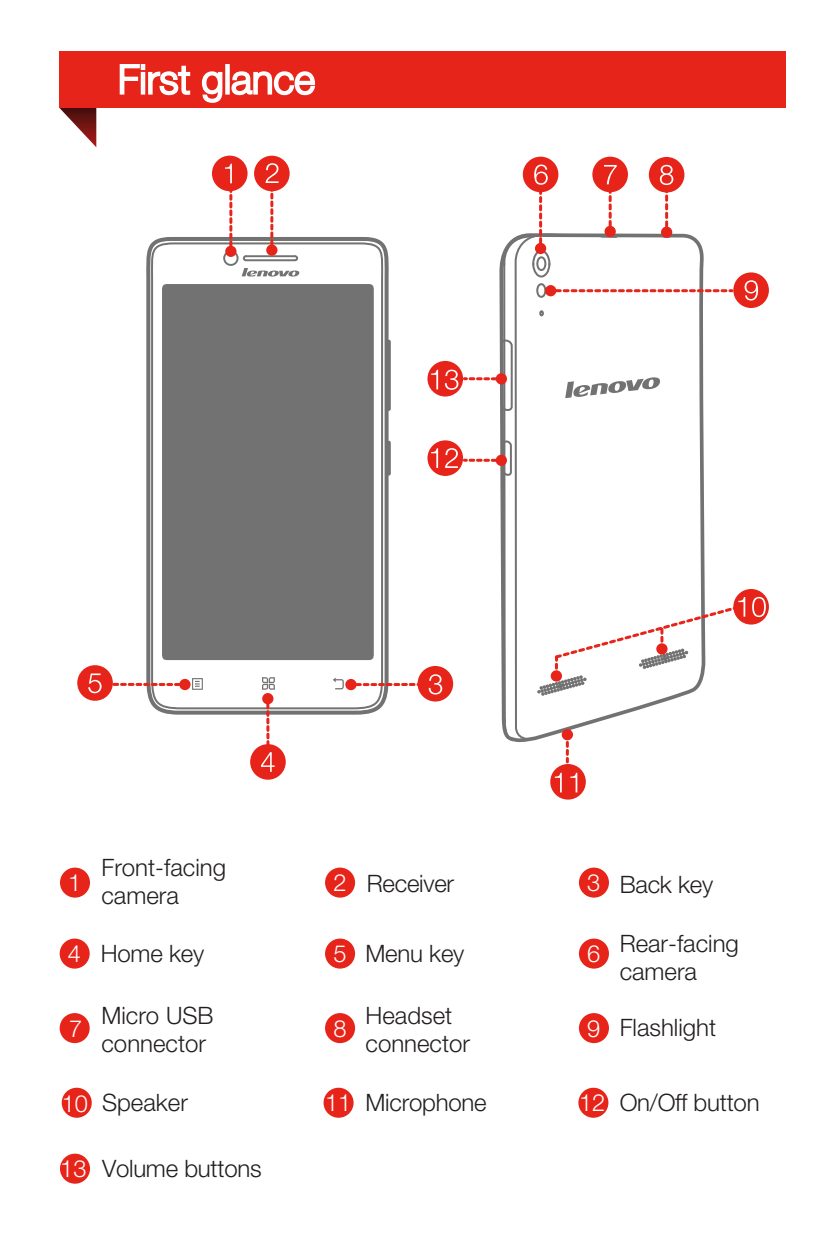
<style>
.page{position:relative;width:839px;height:1247px;background:#fff}
.page>*{position:absolute;margin:0;border:0;box-sizing:border-box;transform-origin:0 0}
.t1{font:300 40px "Helvetica Neue LT Std";color:#fff}
.t2{font:300 24px/28px "Helvetica Neue LT Std";color:#231f20}
.t3{font:300 23.6px "Helvetica Neue LT Std";color:#fff}
.s1{font-size:23.6px;color:#fff}
</style>
<div class="page">
<div style="left:579px;top:938px;width:30px;height:30px;background:#e72419;border-radius:50%"></div>
<div style="left:325px;top:938px;width:30px;height:30px;background:#e72419;border-radius:50%"></div>
<div style="left:60px;top:938px;width:30px;height:30px;background:#e72419;border-radius:50%"></div>
<svg style="left:498px;top:258px;width:207px;height:464px"></svg>
<svg style="left:513px;top:299px;width:149px;height:442px"></svg>
<hr style="left:503px;top:263px;width:2px;height:459px;background:#717271">
<svg style="left:502px;top:716px;width:13px;height:26px"></svg>
<svg style="left:565px;top:377px;width:95px;height:21px"></svg>
<svg style="left:538px;top:310px;width:7px;height:6px"></svg>
<div style="left:60px;top:1013px;width:30px;height:30px;background:#e72419;border-radius:50%"></div>
<div style="left:62px;top:1087px;width:30px;height:30px;background:#e72419;border-radius:50%"></div>
<div style="left:60px;top:1153px;width:30px;height:30px;background:#e72419;border-radius:50%"></div>
<div style="left:325px;top:1013px;width:30px;height:30px;background:#e72419;border-radius:50%"></div>
<div style="left:323px;top:1087px;width:30px;height:30px;background:#e72419;border-radius:50%"></div>
<div style="left:579px;top:1013px;width:30px;height:30px;background:#e72419;border-radius:50%"></div>
<div style="left:578px;top:1087px;width:30px;height:30px;background:#e72419;border-radius:50%"></div>
<svg style="left:146px;top:237px;width:245px;height:479px"></svg>
<svg style="left:149px;top:241px;width:238px;height:469px"></svg>
<svg style="left:387px;top:442px;width:4px;height:32px"></svg>
<svg style="left:387px;top:341px;width:4px;height:68px"></svg>
<svg style="left:192px;top:678px;width:11px;height:12px"></svg>
<svg style="left:195px;top:681px;width:5px;height:5px"></svg>
<svg style="left:333px;top:677px;width:11px;height:12px"></svg>
<svg style="left:262px;top:677px;width:13px;height:12px"></svg>
<div style="left:417px;top:666px;width:36px;height:35px;background:#e72419;border-radius:50%"></div>
<svg style="left:428px;top:674px;width:14px;height:20px"></svg>
<div style="left:212px;top:156px;width:35px;height:35px;background:#e72419;border-radius:50%"></div>
<div style="left:502px;top:440px;width:10px;height:36px;border:2px solid #717271;border-radius:4px"></div>
<svg style="left:464px;top:339px;width:49px;height:72px"></svg>
<div style="left:495px;top:373px;width:12px;height:11px;background:#e72419;border-radius:50%"></div>
<svg style="left:464px;top:459px;width:31px;height:3px"></svg>
<div style="left:495px;top:455px;width:12px;height:11px;background:#e72419;border-radius:50%"></div>
<div style="left:254px;top:156px;width:35px;height:35px;background:#e72419;border-radius:50%"></div>
<svg style="left:222px;top:163px;width:77px;height:113px"></svg>
<svg style="left:566px;top:740px;width:3px;height:22px"></svg>
<div style="left:561px;top:729px;width:12px;height:11px;background:#e72419;border-radius:50%"></div>
<svg style="left:113px;top:683px;width:66px;height:3px"></svg>
<div style="left:179px;top:679px;width:11px;height:11px;background:#e72419;border-radius:50%"></div>
<svg style="left:356px;top:683px;width:62px;height:3px"></svg>
<div style="left:345px;top:679px;width:11px;height:11px;background:#e72419;border-radius:50%"></div>
<svg style="left:266px;top:704px;width:3px;height:39px"></svg>
<div style="left:262px;top:693px;width:11px;height:11px;background:#e72419;border-radius:50%"></div>
<div style="left:250px;top:744px;width:36px;height:35px;background:#e72419;border-radius:50%"></div>
<svg style="left:261px;top:752px;width:13px;height:19px"></svg>
<div style="left:77px;top:665px;width:36px;height:35px;background:#e72419;border-radius:50%"></div>
<svg style="left:88px;top:673px;width:14px;height:20px"></svg>
<div style="left:522px;top:157px;width:36px;height:35px;background:#e72419;border-radius:50%"></div>
<div style="left:592px;top:157px;width:36px;height:35px;background:#e72419;border-radius:50%"></div>
<div style="left:648px;top:157px;width:36px;height:35px;background:#e72419;border-radius:50%"></div>
<svg style="left:501px;top:164px;width:230px;height:135px"></svg>
<div style="left:733px;top:272px;width:35px;height:36px;background:#e72419;border-radius:50%"></div>
<svg style="left:744px;top:280px;width:14px;height:20px"></svg>
<div style="left:733px;top:589px;width:35px;height:35px;background:#e72419;border-radius:50%"></div>
<svg style="left:535px;top:597px;width:210px;height:99px"></svg>
<svg style="left:752px;top:597px;width:13px;height:20px"></svg>
<div style="left:550px;top:764px;width:35px;height:35px;background:#e72419;border-radius:50%"></div>
<svg style="left:554px;top:772px;width:7px;height:20px"></svg>
<svg style="left:570px;top:772px;width:7px;height:20px"></svg>
<div style="left:427px;top:440px;width:36px;height:36px;background:#e72419;border-radius:50%"></div>
<svg style="left:431px;top:448px;width:7px;height:20px"></svg>
<svg style="left:445px;top:448px;width:13px;height:20px"></svg>
<div style="left:427px;top:361px;width:36px;height:35px;background:#e72419;border-radius:50%"></div>
<svg style="left:431px;top:370px;width:7px;height:19px"></svg>
<svg style="left:445px;top:369px;width:13px;height:21px"></svg>
<div style="left:60px;top:867px;width:30px;height:30px;background:#e72419;border-radius:50%"></div>
<div style="left:325px;top:867px;width:30px;height:30px;background:#e72419;border-radius:50%"></div>
<div style="left:579px;top:867px;width:30px;height:30px;background:#e72419;border-radius:50%"></div>
<svg style="left:59px;top:108px;width:37px;height:39px"></svg>
<div style="left:59px;top:51px;width:726px;height:57px;background:#e72419"></div>
<svg style="left:119px;top:64px;width:72px;height:32px"></svg>
<svg style="left:201px;top:71px;width:22px;height:32px"></svg>
<div style="left:225px;top:64px;width:5px;height:31px;border:2px solid #fff"></div>
<svg style="left:231px;top:71px;width:85px;height:25px"></svg>
<h1 class="t1" style="left:118px;top:55px;width:199px">First glance</h1>
<p class="t2" style="left:101px;top:852px;width:126px">Front-facing camera</p>
<p class="t3" style="left:68px;top:868px;width:15px">1</p>
<p class="t2" style="left:333px;top:868px;width:122px"><span class="s1">2</span> Receiver</p>
<p class="t2" style="left:587px;top:869px;width:127px"><span class="s1">3</span> Back key</p>
<p class="t2" style="left:365px;top:939px;width:100px">Menu key</p>
<p class="t2" style="left:101px;top:939px;width:105px">Home key</p>
<p class="t3" style="left:68px;top:939px;width:15px">4</p>
<p class="t3" style="left:333px;top:939px;width:15px">5</p>
<p class="t3" style="left:587px;top:939px;width:15px">6</p>
<p class="t3" style="left:69px;top:1014px;width:15px">7</p>
<p class="t2" style="left:101px;top:1001px;width:114px">Micro USB connector</p>
<p class="t3" style="left:333px;top:1014px;width:15px">8</p>
<p class="t2" style="left:365px;top:1001px;width:106px">Headset connector</p>
<p class="t3" style="left:587px;top:1014px;width:15px">9</p>
<p class="t2" style="left:619px;top:928px;width:121px">Rear-facing camera</p>
<p class="t2" style="left:619px;top:1013px;width:98px">Flashlight</p>
<p class="t3" style="left:62px;top:1089px;width:28px">10</p>
<p class="t2" style="left:102px;top:1088px;width:87px">Speaker</p>
<p class="t2" style="left:619px;top:1088px;width:141px">On/Off button</p>
<p class="t2" style="left:365px;top:1088px;width:122px">Microphone</p>
<p class="t3" style="left:579px;top:1088px;width:28px">12</p>
<p class="t3" style="left:325px;top:1088px;width:28px">11</p>
<p class="t3" style="left:60px;top:1154px;width:28px">13</p>
<p class="t2" style="left:102px;top:1154px;width:161px">Volume buttons</p>
</div>
